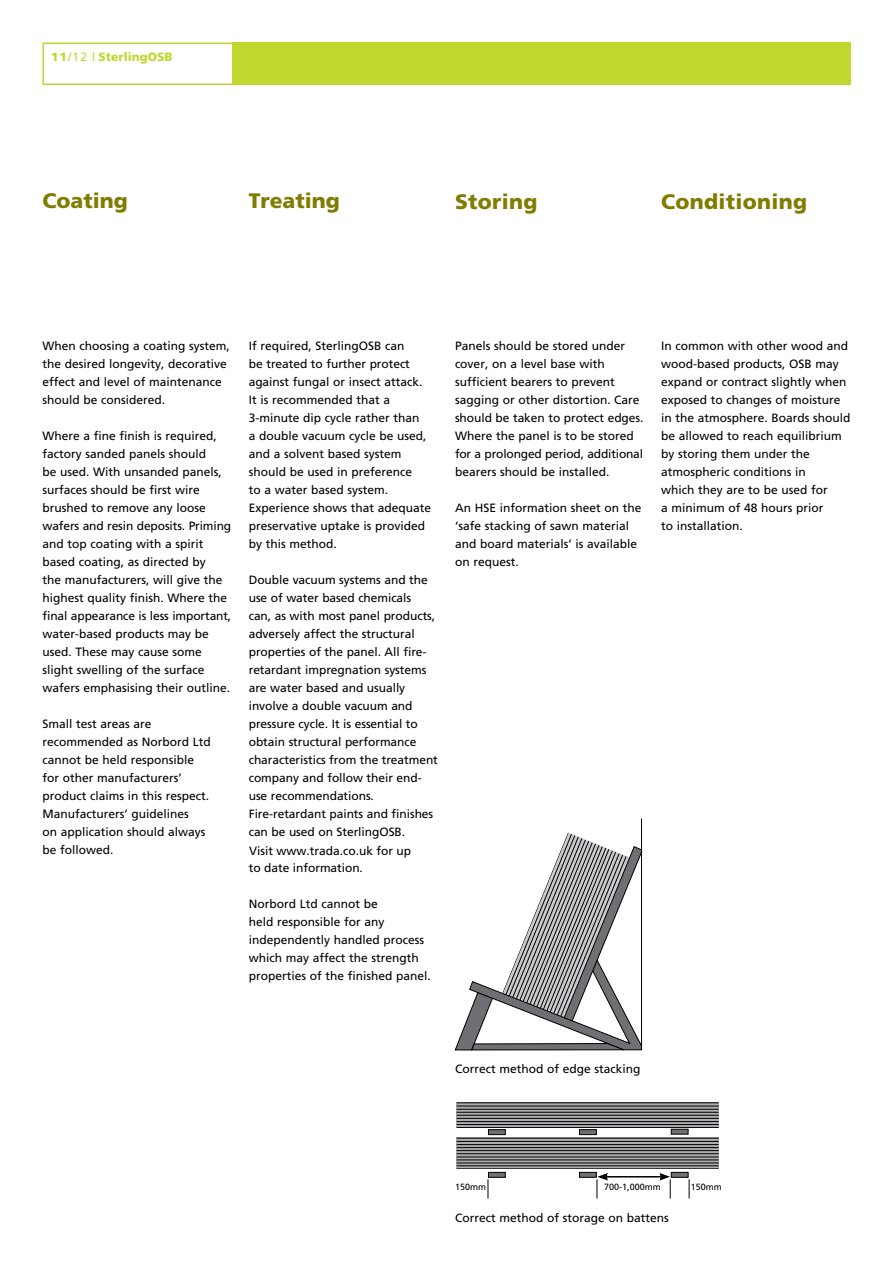
<style>
.page{position:relative;width:893px;height:1263px;background:#fff}
.page>*{position:absolute;margin:0;border:0;box-sizing:border-box;transform-origin:0 0}
.t1{font:900 21px "Frutiger";letter-spacing:.015em;color:#817c00}
.t2{font:12px/18px "Frutiger";color:#000}
.t3{font:900 12px "Frutiger";color:#c1d72f}
.t4{font:9px "Frutiger";color:#000}
.s1{font-weight:400}
</style>
<div class="page">
<div style="left:43px;top:43px;width:807px;height:42px;border:2px solid #c1d72f"></div>
<div style="left:232px;top:43px;width:618px;height:42px;background:#c1d72f"></div>
<svg style="left:488px;top:1129px;width:17px;height:6px"></svg>
<svg style="left:579px;top:1129px;width:18px;height:6px"></svg>
<svg style="left:671px;top:1129px;width:17px;height:5px"></svg>
<svg style="left:457px;top:1103px;width:262px;height:24px;background:#98999c"></svg>
<hr style="left:457px;top:1127px;width:262px;height:1px;background:#000">
<hr style="left:457px;top:1124px;width:262px;height:1px;background:#000">
<hr style="left:457px;top:1121px;width:262px;height:1px;background:#000">
<hr style="left:457px;top:1118px;width:262px;height:1px;background:#000">
<hr style="left:457px;top:1115px;width:262px;height:1px;background:#000">
<hr style="left:457px;top:1112px;width:262px;height:1px;background:#000">
<hr style="left:457px;top:1109px;width:262px;height:1px;background:#000">
<hr style="left:457px;top:1106px;width:262px;height:1px;background:#000">
<hr style="left:457px;top:1102px;width:262px;height:1px;background:#000">
<svg style="left:457px;top:1139px;width:262px;height:29px;background:#949698"></svg>
<hr style="left:457px;top:1165px;width:262px;height:1px;background:#000">
<hr style="left:457px;top:1163px;width:262px;height:1px;background:#000">
<hr style="left:457px;top:1160px;width:262px;height:1px;background:#000">
<hr style="left:457px;top:1157px;width:262px;height:1px;background:#000">
<hr style="left:457px;top:1153px;width:262px;height:1px;background:#000">
<hr style="left:457px;top:1150px;width:262px;height:1px;background:#000">
<hr style="left:457px;top:1147px;width:262px;height:1px;background:#000">
<hr style="left:457px;top:1144px;width:262px;height:1px;background:#000">
<hr style="left:457px;top:1141px;width:262px;height:1px;background:#000">
<hr style="left:457px;top:1138px;width:262px;height:1px;background:#000">
<hr style="left:457px;top:1168px;width:262px;height:1px;background:#000">
<svg style="left:488px;top:1172px;width:17px;height:5px"></svg>
<svg style="left:579px;top:1172px;width:18px;height:5px"></svg>
<svg style="left:671px;top:1172px;width:17px;height:5px"></svg>
<svg style="left:455px;top:832px;width:187px;height:218px"></svg>
<hr style="left:641px;top:818px;width:1px;height:228px;background:#000">
<hr style="left:606px;top:1176px;width:56px;height:1px;background:#000">
<svg style="left:659px;top:1173px;width:12px;height:25px"></svg>
<svg style="left:597px;top:1173px;width:11px;height:25px"></svg>
<svg style="left:488px;top:1179px;width:1px;height:19px"></svg>
<svg style="left:689px;top:1179px;width:1px;height:19px"></svg>
<p class="t3" style="left:51px;top:50px;width:123px">11<span class="s1">/12 |</span> SterlingOSB</p>
<h1 class="t1" style="left:43px;top:188px;width:87px">Coating</h1>
<h1 class="t1" style="left:249px;top:188px;width:93px">Treating</h1>
<h1 class="t1" style="left:455px;top:189px;width:84px">Storing</h1>
<h1 class="t1" style="left:661px;top:189px;width:147px">Conditioning</h1>
<p class="t2" style="left:43px;top:336px;width:189px">When choosing a coating system, the desired longevity, decorative effect and level of maintenance should be considered.</p>
<p class="t2" style="left:43px;top:426px;width:190px">Where a fine finish is required, factory sanded panels should<br>be used. With unsanded panels, surfaces should be first wire brushed to remove any loose wafers and resin deposits. Priming and top coating with a spirit based coating, as directed by<br>the manufacturers, will give the highest quality finish. Where the final appearance is less important, water-based products may be used. These may cause some slight swelling of the surface wafers emphasising their outline.</p>
<p class="t2" style="left:43px;top:714px;width:170px">Small test areas are recommended as Norbord Ltd cannot be held responsible for other manufacturers’ product claims in this respect.<br>Manufacturers’ guidelines<br>on application should always be followed.</p>
<p class="t2" style="left:249px;top:336px;width:184px">If required, SterlingOSB can<br>be treated to further protect against fungal or insect attack.<br>It is recommended that a<br>3-minute dip cycle rather than<br>a double vacuum cycle be used, and a solvent based system should be used in preference<br>to a water based system.<br>Experience shows that adequate preservative uptake is provided by this method.</p>
<p class="t2" style="left:249px;top:570px;width:191px">Double vacuum systems and the use of water based chemicals<br>can, as with most panel products, adversely affect the structural properties of the panel. All fire&shy;retardant impregnation systems are water based and usually involve a double vacuum and pressure cycle. It is essential to obtain structural performance characteristics from the treatment company and follow their end&shy;use recommendations.<br>Fire-retardant paints and finishes can be used on SterlingOSB.</p>
<p class="t2" style="left:249px;top:858px;width:116px">to date information.</p>
<p class="t2" style="left:249px;top:894px;width:184px">Norbord Ltd cannot be<br>held responsible for any independently handled process which may affect the strength properties of the finished panel.</p>
<p class="t2" style="left:249px;top:841px;width:164px">Visit www.trada.co.uk for up</p>
<p class="t2" style="left:455px;top:336px;width:190px">Panels should be stored under cover, on a level base with sufficient bearers to prevent sagging or other distortion. Care should be taken to protect edges.<br>Where the panel is to be stored for a prolonged period, additional bearers should be installed.</p>
<p class="t2" style="left:455px;top:498px;width:188px">An HSE information sheet on the ‘safe stacking of sawn material and board materials’ is available on request.</p>
<p class="t2" style="left:661px;top:336px;width:191px">In common with other wood and wood-based products, OSB may expand or contract slightly when exposed to changes of moisture in the atmosphere. Boards should be allowed to reach equilibrium by storing them under the atmospheric conditions in<br>which they are to be used for<br>a minimum of 48 hours prior<br>to installation.</p>
<p class="t2" style="left:455px;top:1060px;width:187px">Correct method of edge stacking</p>
<p class="t4" style="left:455px;top:1181px;width:33px">150mm</p>
<p class="t4" style="left:604px;top:1181px;width:58px">700-1,000mm</p>
<p class="t4" style="left:691px;top:1181px;width:33px">150mm</p>
<p class="t2" style="left:455px;top:1208px;width:215px">Correct method of storage on battens</p>
</div>
